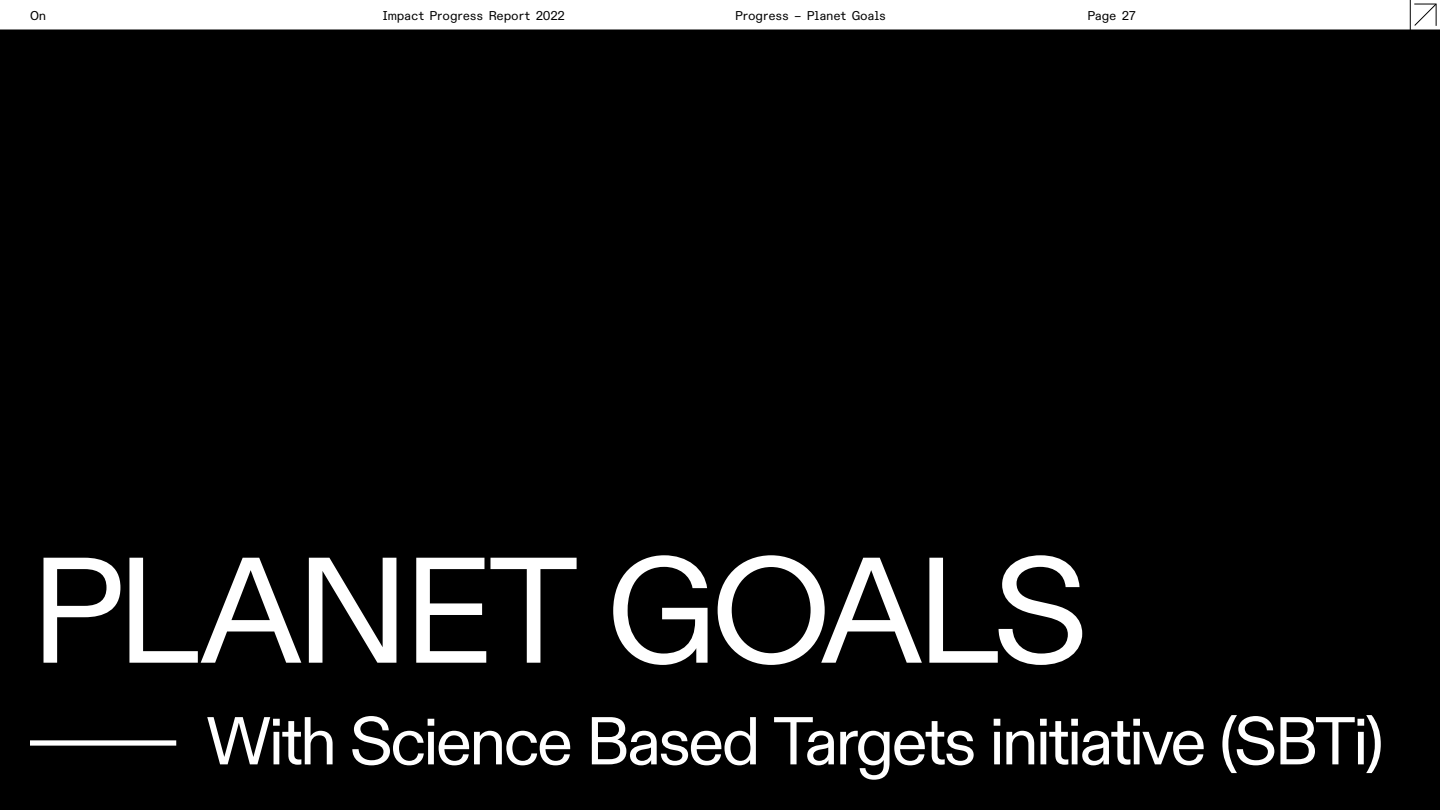
<style>
.page{position:relative;width:1440px;height:810px;background:#fff}
.page>*{position:absolute;margin:0;border:0;box-sizing:border-box;transform-origin:0 0}
.t1{font:150px "On Diatype Std";letter-spacing:-.045em;color:#fff}
.t2{font:67.5px "On Diatype Std";letter-spacing:-.045em;color:#fff}
.t3{font:12.75px "On Diatype Semi Mono Reg";letter-spacing:-.015em;color:#000}
</style>
<div class="page">
<hr style="left:1410px;top:0;width:1px;height:30px;background:#000">
<svg style="left:1414px;top:3px;width:23px;height:23px"></svg>
<div style="left:0;top:30px;width:1440px;height:780px;background:#000"></div>
<div style="left:30px;top:740px;width:146px;height:6px;background:#fff"></div>
<p class="t3" style="left:30px;top:6px;width:18px">On</p>
<p class="t3" style="left:382px;top:6px;width:184px">Impact Progress Report 2022</p>
<p class="t3" style="left:735px;top:6px;width:153px">Progress – Planet Goals</p>
<p class="t3" style="left:1088px;top:6px;width:50px">Page 27</p>
<h1 class="t1" style="left:30px;top:496px;width:1060px">PLANET GOALS</h1>
<h2 class="t2" style="left:206px;top:690px;width:1179px">With Science Based Targets initiative (SBTi)</h2>
</div>
